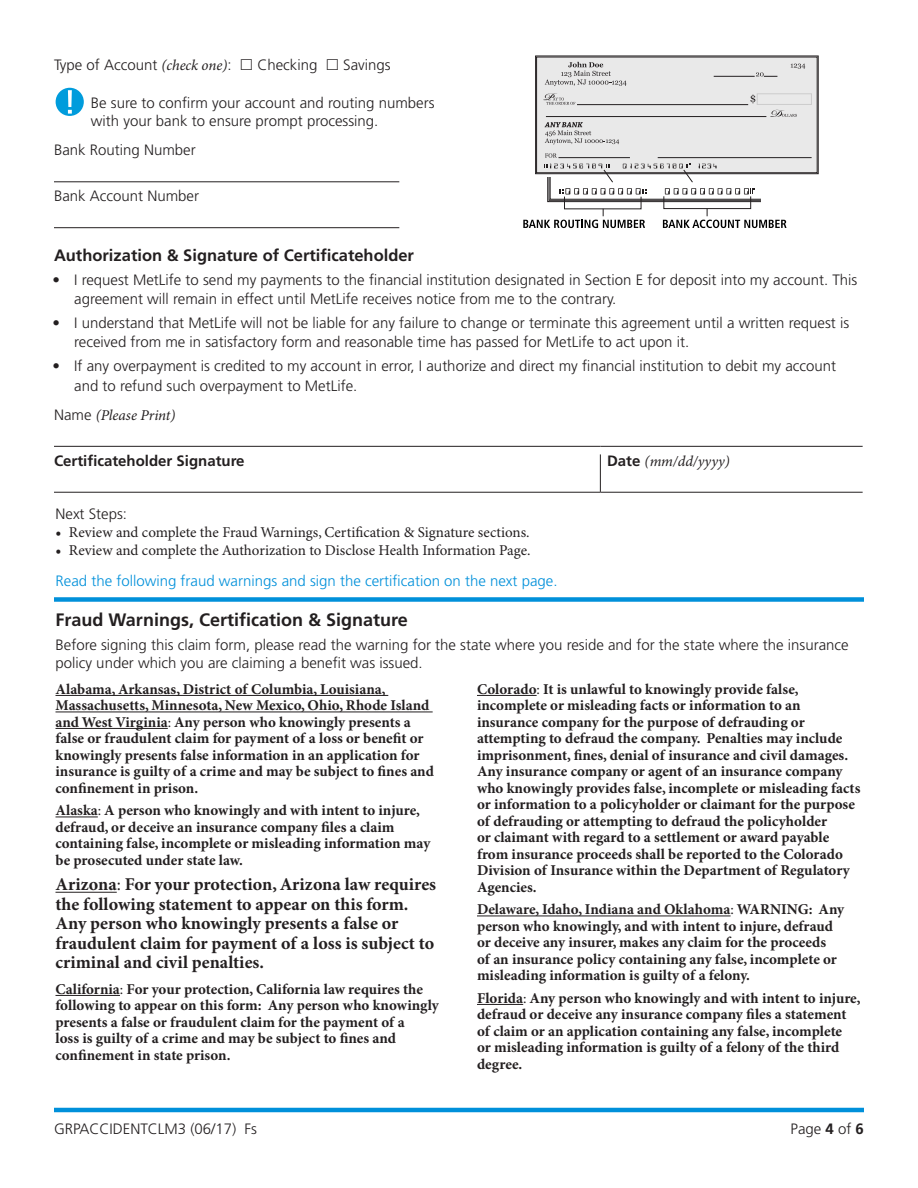
<style>
.page{position:relative;width:918px;height:1188px;background:#fff}
.page>*{position:absolute;margin:0;border:0;box-sizing:border-box;transform-origin:0 0}
.t1{font:700 18px/19.5px "Minion Pro";color:#231f20}
.t2{font:700 18px "Frutiger";color:#231f20}
.t3{font:700 16.5px "Frutiger LT Std";color:#231f20}
.t4{font:700 15px/16.5px "Minion Pro";color:#231f20}
.t5{font:300 15px/19.5px "Frutiger";color:#231f20}
.t6{font:15px "Minion Pro";color:#231f20}
.t7{font:300 15px "Frutiger";color:#0090da}
.t8{font:italic 15px "Minion Pro";letter-spacing:-.005em;color:#231f20}
.t9{font:700 15px "Frutiger LT Std";color:#231f20}
.s1{font-family:"Minion Pro";font-weight:400;font-style:italic}
.s2{font-family:"Frutiger";font-weight:300;font-style:normal}
.s3{font-family:"Frutiger LT Std";font-weight:700;font-style:normal}
.s4{font-weight:700}
.s5{font-weight:400}
</style>
<div class="page">
<hr style="left:54px;top:1108px;width:810px;height:4px;background:#0090da">
<div style="left:56px;top:88px;width:28px;height:28px;background:#009cdc;border-radius:50%"></div>
<svg style="left:68px;top:90px;width:4px;height:24px"></svg>
<hr style="left:54px;top:181px;width:216px;height:1px;background:#231f20">
<hr style="left:270px;top:181px;width:129px;height:1px;background:#231f20">
<hr style="left:54px;top:227px;width:216px;height:1px;background:#231f20">
<hr style="left:270px;top:227px;width:129px;height:1px;background:#231f20">
<hr style="left:600px;top:454px;width:1px;height:38px;background:#231f20">
<hr style="left:54px;top:446px;width:546px;height:1px;background:#231f20">
<hr style="left:600px;top:446px;width:263px;height:1px;background:#231f20">
<hr style="left:54px;top:492px;width:546px;height:1px;background:#231f20">
<hr style="left:600px;top:492px;width:263px;height:1px;background:#231f20">
<div style="left:54px;top:597px;width:810px;height:5px;background:#0090da"></div>
<hr style="left:56px;top:695px;width:332px;height:1px;background:#231f20">
<hr style="left:56px;top:712px;width:377px;height:1px;background:#231f20">
<hr style="left:56px;top:728px;width:112px;height:1px;background:#231f20">
<hr style="left:56px;top:817px;width:42px;height:1px;background:#231f20">
<hr style="left:56px;top:892px;width:61px;height:1px;background:#231f20">
<hr style="left:56px;top:995px;width:64px;height:1px;background:#231f20">
<hr style="left:477px;top:695px;width:60px;height:1px;background:#231f20">
<hr style="left:477px;top:916px;width:254px;height:1px;background:#231f20">
<hr style="left:477px;top:1004px;width:46px;height:1px;background:#231f20">
<img style="left:523px;top:55px;width:296px;height:174px">
<p class="t5" style="left:54px;top:55px;width:179px">Type of Account <span class="s1">(check one)</span>:</p>
<p class="t5" style="left:257px;top:55px;width:62px">Checking</p>
<p class="t5" style="left:343px;top:55px;width:49px">Savings</p>
<p class="t5" style="left:91px;top:94px;width:345px;line-height:18px">Be sure to confirm your account and routing numbers with your bank to ensure prompt processing.</p>
<p class="t5" style="left:54px;top:141px;width:143px">Bank Routing Number</p>
<p class="t5" style="left:54px;top:186px;width:147px">Bank Account Number</p>
<h3 class="t3" style="left:54px;top:246px;width:362px">Authorization &amp; Signature of Certificateholder</h3>
<p class="t5" style="left:74px;top:270px;width:785px;text-indent:-22px">• I request MetLife to send my payments to the financial institution designated in Section E for deposit into my account. This agreement will remain in effect until MetLife receives notice from me to the contrary.</p>
<p class="t5" style="left:74px;top:313px;width:777px;text-indent:-22px">• I understand that MetLife will not be liable for any failure to change or terminate this agreement until a written request is received from me in satisfactory form and reasonable time has passed for MetLife to act upon it.</p>
<p class="t5" style="left:74px;top:356px;width:763px;text-indent:-22px">• If any overpayment is credited to my account in error, I authorize and direct my financial institution to debit my account and to refund such overpayment to MetLife.</p>
<p class="t8" style="left:54px;top:406px;width:123px"><span class="s2">Name</span> (Please Print)</p>
<p class="t9" style="left:54px;top:452px;width:192px">Certificateholder Signature</p>
<p class="t8" style="left:607px;top:452px;width:124px"><span class="s3">Date</span> (mm/dd/yyyy)</p>
<p class="t5" style="left:55px;top:504px;width:73px">Next Steps:</p>
<p class="t4" style="left:55px;top:525px;width:7px">•</p>
<p class="t6" style="left:69px;top:523px;width:462px">Review and complete the Fraud Warnings, Certification &amp; Signature sections.</p>
<p class="t6" style="left:56px;top:541px;width:476px"><span class="s4">•</span> Review and complete the Authorization to Disclose Health Information Page.</p>
<p class="t7" style="left:56px;top:572px;width:504px">Read the following fraud warnings and sign the certification on the next page.</p>
<h3 class="t2" style="left:56px;top:609px;width:354px">Fraud Warnings, Certification &amp; Signature</h3>
<p class="t5" style="left:56px;top:636px;width:795px;line-height:18px">Before signing this claim form, please read the warning for the state where you reside and for the state where the insurance policy under which you are claiming a benefit was issued.</p>
<p class="t4" style="left:56px;top:682px;width:380px">Alabama, Arkansas, District of Columbia, Louisiana, Massachusetts, Minnesota, New Mexico, Ohio, Rhode Island and West Virginia<span class="s5">:</span> Any person who knowingly presents a false or fraudulent claim for payment of a loss or benefit or knowingly presents false information in an application for insurance is guilty of a crime and may be subject to fines and confinement in prison.</p>
<p class="t4" style="left:56px;top:803px;width:376px">Alaska<span class="s5">:</span> A person who knowingly and with intent to injure, defraud, or deceive an insurance company files a claim containing false, incomplete or misleading information may be prosecuted under state law.</p>
<p class="t1" style="left:56px;top:876px;width:382px">Arizona<span class="s5">:</span> For your protection, Arizona law requires the following statement to appear on this form.<br>Any person who knowingly presents a false or fraudulent claim for payment of a loss is subject to criminal and civil penalties.</p>
<p class="t4" style="left:56px;top:982px;width:385px">California<span class="s5">:</span> For your protection, California law requires the following to appear on this form: Any person who knowingly presents a false or fraudulent claim for the payment of a<br>loss is guilty of a crime and may be subject to fines and confinement in state prison.</p>
<p class="t4" style="left:477px;top:682px;width:385px">Colorado<span class="s5">:</span> It is unlawful to knowingly provide false, incomplete or misleading facts or information to an insurance company for the purpose of defrauding or attempting to defraud the company. Penalties may include imprisonment, fines, denial of insurance and civil damages.<br>Any insurance company or agent of an insurance company who knowingly provides false, incomplete or misleading facts or information to a policyholder or claimant for the purpose of defrauding or attempting to defraud the policyholder<br>or claimant with regard to a settlement or award payable from insurance proceeds shall be reported to the Colorado Division of Insurance within the Department of Regulatory Agencies.</p>
<p class="t4" style="left:477px;top:902px;width:369px">Delaware, Idaho, Indiana and Oklahoma<span class="s5">:</span> WARNING: Any person who knowingly, and with intent to injure, defraud or deceive any insurer, makes any claim for the proceeds<br>of an insurance policy containing any false, incomplete or misleading information is guilty of a felony.</p>
<p class="t4" style="left:477px;top:991px;width:385px">Florida<span class="s5">:</span> Any person who knowingly and with intent to injure, defraud or deceive any insurance company files a statement of claim or an application containing any false, incomplete<br>or misleading information is guilty of a felony of the third degree.</p>
<p class="t5" style="left:54px;top:1119px;width:205px">GRPACCIDENTCLM3 (06/17) Fs</p>
<p class="t5" style="left:791px;top:1119px;width:75px">Page <span class="s4">4</span> of <span class="s4">6</span></p>
</div>
